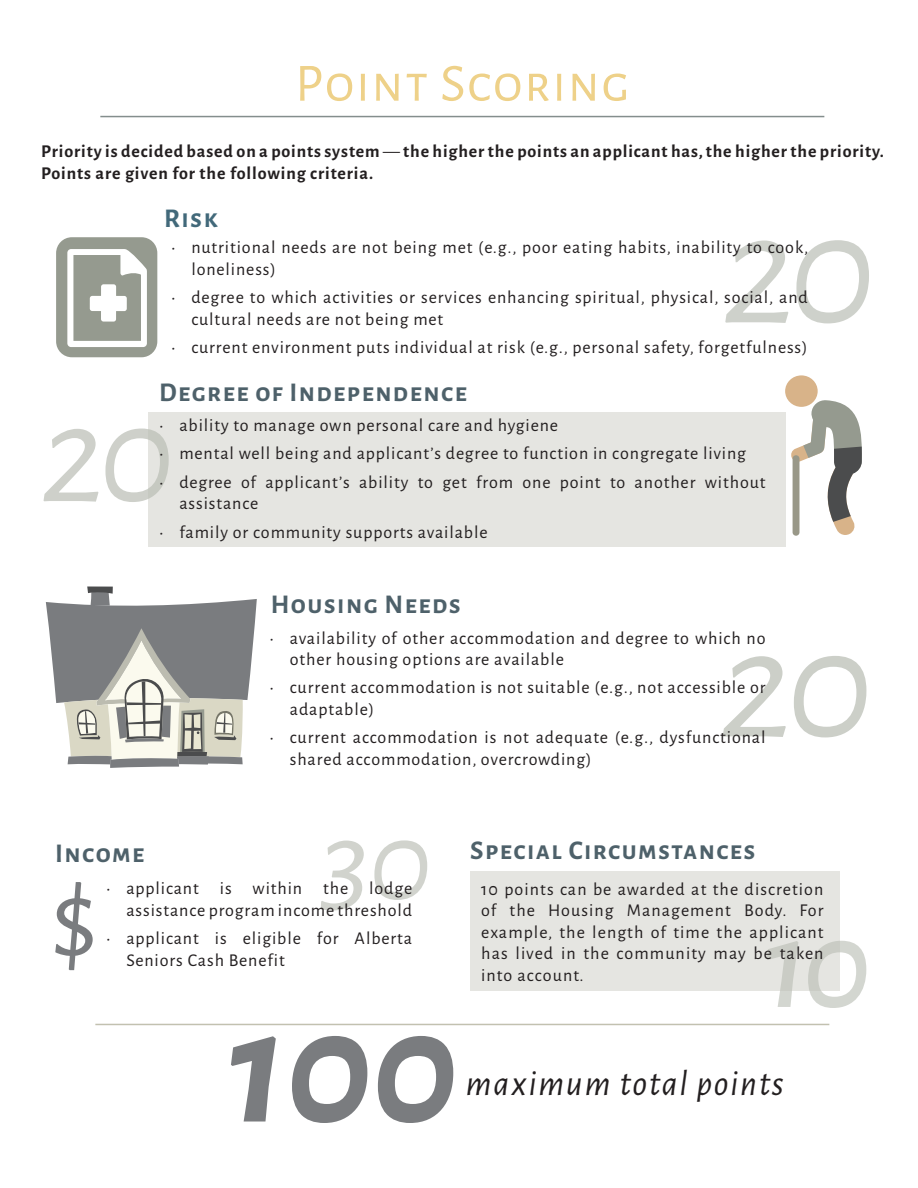
<style>
.page{position:relative;width:918px;height:1188px;background:#fff}
.page>*{position:absolute;margin:0;border:0;box-sizing:border-box;transform-origin:0 0}
.t1{font:54px "Alegreya Sans SC";letter-spacing:.025em;color:#eed189}
.t2{font:italic 36px "Alegreya Sans";letter-spacing:.05em;color:#231f20}
.t3{font:700 27px "Alegreya Sans SC";letter-spacing:.05em;color:#4e616a}
.t4{font:700 27px "Alegreya Sans SC";color:#42697a}
.t5{font:18px/21.6px "Alegreya Sans";letter-spacing:.05em;color:#231f20}
.t6{font:700 18px/21.6px "Alegreya Sans";letter-spacing:.05em;color:#231f20}
.s1{font-weight:400}
</style>
<div class="page">
<svg style="left:321px;top:840px;width:106px;height:70px"></svg>
<div style="left:148px;top:412px;width:637px;height:134px;background:#e5e5e1"></div>
<svg style="left:44px;top:429px;width:125px;height:73px"></svg>
<svg style="left:725px;top:240px;width:144px;height:83px"></svg>
<div style="left:470px;top:871px;width:370px;height:120px;background:#e5e5e1"></div>
<svg style="left:55px;top:882px;width:38px;height:88px"></svg>
<div style="left:785px;top:375px;width:33px;height:32px;background:#d8b389;border-radius:50%"></div>
<svg style="left:790px;top:400px;width:72px;height:135px"></svg>
<svg style="left:46px;top:587px;width:211px;height:181px"></svg>
<svg style="left:723px;top:656px;width:143px;height:81px"></svg>
<svg style="left:767px;top:941px;width:99px;height:67px"></svg>
<svg style="left:56px;top:237px;width:101px;height:120px"></svg>
<svg style="left:231px;top:1036px;width:222px;height:87px"></svg>
<hr style="left:95px;top:1024px;width:734px;height:1px;background:#c2c1b0">
<hr style="left:100px;top:116px;width:724px;height:1px;background:#848e8d">
<p class="t1" style="left:295px;top:47px;width:336px">Point Scoring</p>
<p class="t6" style="left:41px;top:140px;width:844px">Priority is decided based on a points system <span class="s1">—</span> the higher the points an applicant has, the higher the priority.<br>Points are given for the following criteria.</p>
<p class="t4" style="left:164px;top:199px;width:55px">Risk</p>
<p class="t5" style="left:191px;top:236px;width:618px;text-indent:-20px">• nutritional needs are not being met (e.g., poor eating habits, inability to cook, loneliness)</p>
<p class="t5" style="left:191px;top:286px;width:618px;text-indent:-20px">• degree to which activities or services enhancing spiritual, physical, social, and cultural needs are not being met</p>
<p class="t5" style="left:171px;top:336px;width:638px">• current environment puts individual at risk (e.g., personal safety, forgetfulness)</p>
<p class="t3" style="left:159px;top:372px;width:309px">Degree of Independence</p>
<p class="t5" style="left:159px;top:414px;width:401px">• ability to manage own personal care and hygiene</p>
<p class="t5" style="left:159px;top:442px;width:588px">• mental well being and applicant’s degree to function in congregate living</p>
<p class="t5" style="left:179px;top:470px;width:588px;text-indent:-20px">• degree of applicant’s ability to get from one point to another without assistance</p>
<p class="t5" style="left:159px;top:520px;width:330px">• family or community supports available</p>
<p class="t3" style="left:271px;top:584px;width:191px">Housing Needs</p>
<p class="t5" style="left:290px;top:626px;width:477px;text-indent:-20px">• availability of other accommodation and degree to which no other housing options are available</p>
<p class="t5" style="left:290px;top:676px;width:477px;text-indent:-20px">• current accommodation is not suitable (e.g., not accessible or adaptable)</p>
<p class="t5" style="left:290px;top:726px;width:477px;text-indent:-20px">• current accommodation is not adequate (e.g., dysfunctional shared accommodation, overcrowding)</p>
<p class="t3" style="left:55px;top:834px;width:91px">Income</p>
<p class="t3" style="left:470px;top:831px;width:287px">Special Circumstances</p>
<p class="t5" style="left:106px;top:877px;width:308px;text-align:right">• applicant is within the lodge assistance program income threshold</p>
<p class="t5" style="left:126px;top:927px;width:287px;text-indent:-20px">• applicant is eligible for Alberta<br>Seniors Cash Benefit</p>
<p class="t5" style="left:481px;top:877px;width:344px;text-align:justify">10 points can be awarded at the discretion of the Housing Management Body. For example, the length of time the applicant has lived in the community may be taken into account.</p>
<p class="t2" style="left:466px;top:1059px;width:319px">maximum total points</p>
</div>
